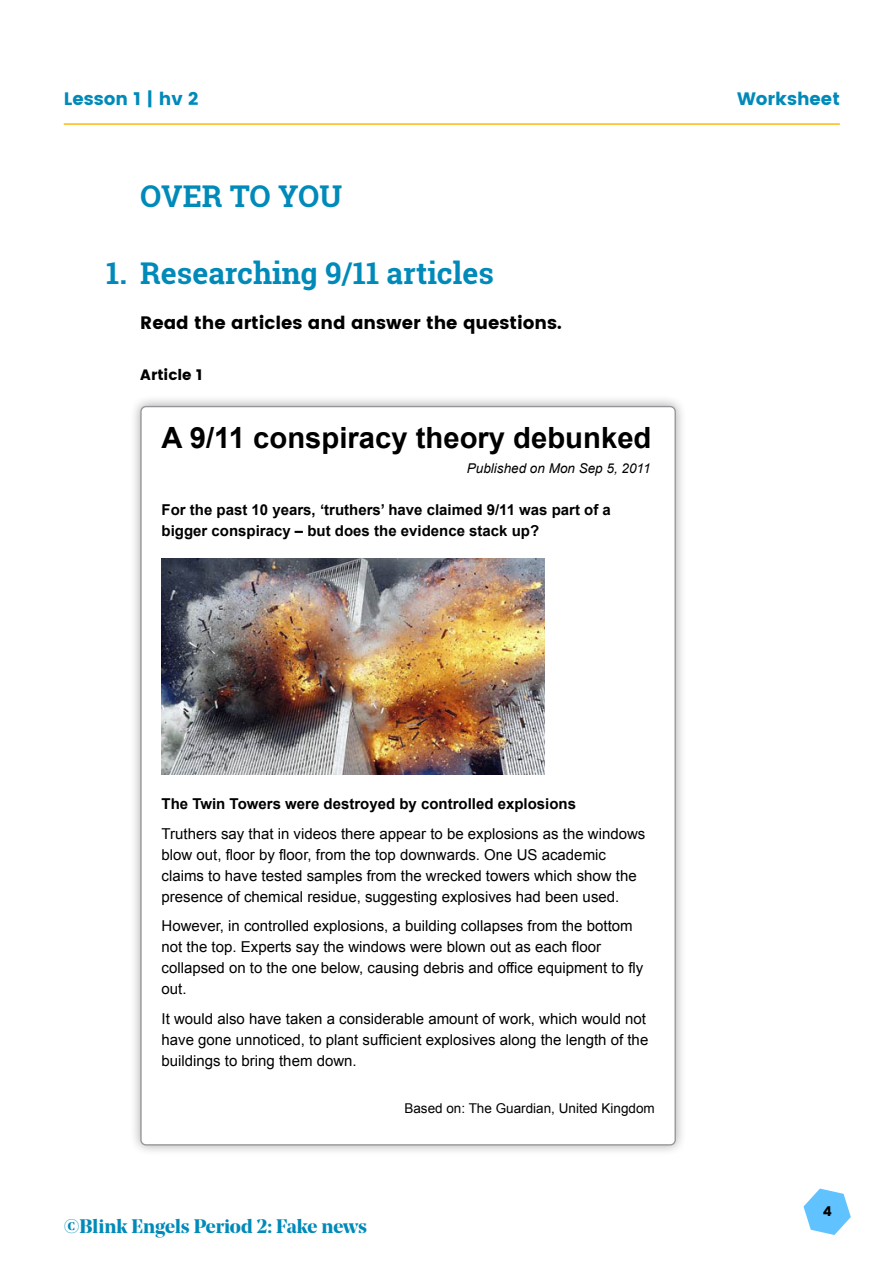
<style>
.page{position:relative;width:893px;height:1263px;background:#fff}
.page>*{position:absolute;margin:0;border:0;box-sizing:border-box;transform-origin:0 0}
.t1{font:700 30px "Roboto Slab";color:#008ab9}
.t2{font:700 29.25px "Arial";color:#000}
.t3{font:700 19.5px "Noe Display";letter-spacing:-.005em;color:#008ab9}
.t4{font:18px "Poppins";color:#000}
.t5{font:18px "Poppins";color:#008ab9}
.t6{font:15px/21px "Arial";color:#000}
.t7{font:700 15px/21px "Arial";color:#000}
.t8{font:15px "Poppins";color:#000}
.t9{font:13.5px "Arial";color:#000}
.t10{font:italic 13.5px "Arial";color:#000}
.t11{font:13.5px "Poppins";color:#000}
</style>
<div class="page">
<hr style="left:64px;top:123px;width:776px;height:2px;background:#fdb913">
<svg style="left:803px;top:1188px;width:48px;height:47px"></svg>
<div style="left:129px;top:394px;width:558px;height:762px;background:#000;opacity:.35"></div>
<div style="left:141px;top:407px;width:534px;height:738px;background:#fff;border-radius:5px"></div>
<img style="left:162px;top:559px;width:382px;height:215px">
<p class="t5" style="left:64px;top:88px;width:136px">Lesson 1 | hv 2</p>
<p class="t5" style="left:737px;top:88px;width:104px">Worksheet</p>
<h1 class="t1" style="left:140px;top:176px;width:203px">OVER TO YOU</h1>
<h1 class="t1" style="left:106px;top:253px;width:389px">1. Researching 9/11 articles</h1>
<p class="t4" style="left:140px;top:313px;width:423px">Read the articles and answer the questions.</p>
<p class="t8" style="left:140px;top:366px;width:64px">Article 1</p>
<h2 class="t2" style="left:162px;top:418px;width:491px">A 9/11 conspiracy theory debunked</h2>
<p class="t10" style="left:467px;top:460px;width:185px">Published on Mon Sep 5, 2011</p>
<p class="t7" style="left:162px;top:500px;width:451px">For the past 10 years, ‘truthers’ have claimed 9/11 was part of a bigger conspiracy – but does the evidence stack up?</p>
<p class="t7" style="left:162px;top:794px;width:416px">The Twin Towers were destroyed by controlled explosions</p>
<p class="t6" style="left:162px;top:823px;width:485px">Truthers say that in videos there appear to be explosions as the windows blow out, floor by floor, from the top downwards. One US academic claims to have tested samples from the wrecked towers which show the presence of chemical residue, suggesting explosives had been used.</p>
<p class="t6" style="left:162px;top:915px;width:483px">However, in controlled explosions, a building collapses from the bottom not the top. Experts say the windows were blown out as each floor collapsed on to the one below, causing debris and office equipment to fly out.</p>
<p class="t6" style="left:162px;top:1008px;width:488px">It would also have taken a considerable amount of work, which would not have gone unnoticed, to plant sufficient explosives along the length of the buildings to bring them down.</p>
<p class="t9" style="left:404px;top:1099px;width:252px">Based on: The Guardian, United Kingdom</p>
<h3 class="t3" style="left:64px;top:1214px;width:305px">©Blink Engels Period 2: Fake news</h3>
<p class="t11" style="left:823px;top:1204px;width:11px">4</p>
</div>
